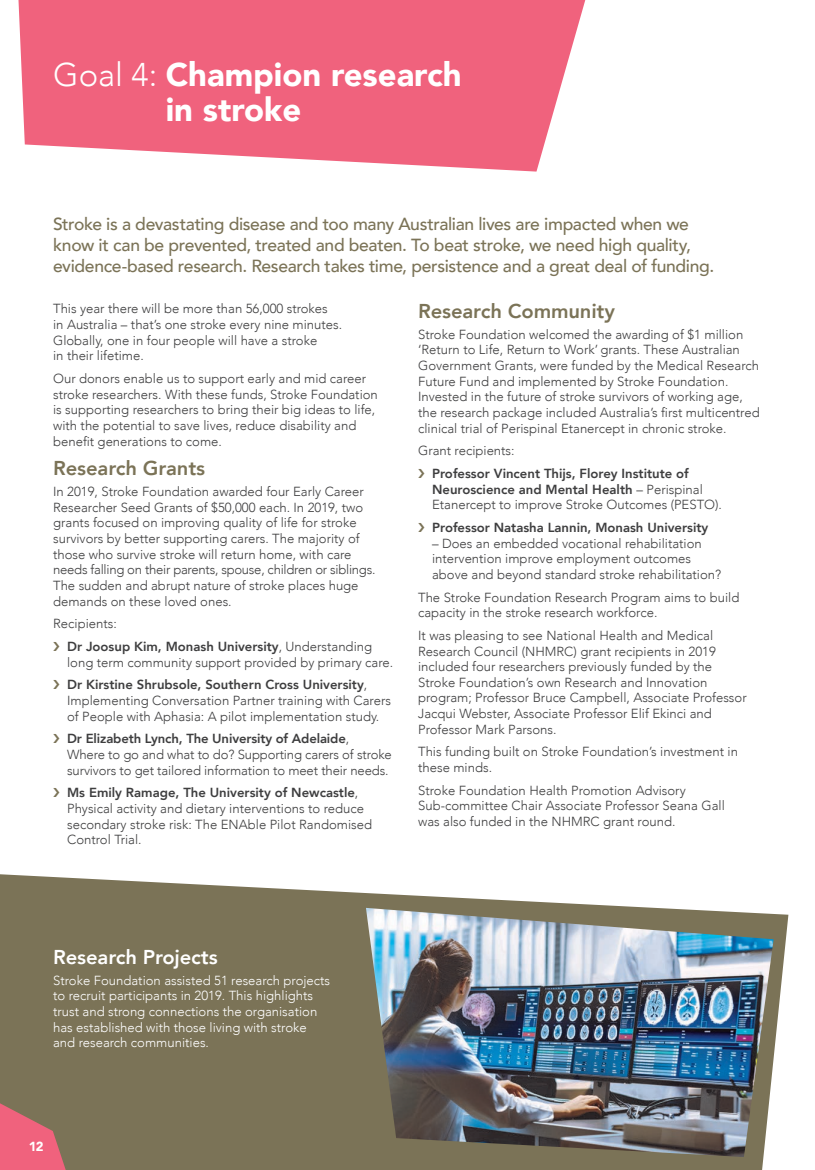
<style>
.page{position:relative;width:815px;height:1170px;background:#fff}
.page>*{position:absolute;margin:0;border:0;box-sizing:border-box;transform-origin:0 0}
.t1{font:900 32.88px/35px "Avenir";color:#fff}
.t2{font:800 20px "Avenir";color:#7b7357}
.t3{font:800 20px "Avenir";color:#fff}
.t4{font:500 17.5px/20.6px "Avenir";letter-spacing:-.02em;color:#7b7357}
.t5{font:300 13.12px/15.6px "Avenir";color:#3e3e3f}
.t6{font:800 13.12px/15.6px "Avenir";color:#3e3e3f}
.t7{font:300 13.12px/15.6px "Avenir";color:#fff}
.t8{font:900 13.12px "Avenir";color:#fff}
.s1{font-weight:300}
.s2{font-weight:800}
</style>
<div class="page">
<svg style="left:0;top:874px;width:788px;height:295px;background:#8e876f"></svg>
<svg style="left:18px;top:0;width:567px;height:171px;background:#f1748c"></svg>
<img style="left:366px;top:907px;width:408px;height:249px">
<svg style="left:0;top:1103px;width:66px;height:66px;background:#ca6770"></svg>
<h1 class="t1" style="left:166px;top:56px;width:297px;text-indent:-113px"><span class="s1">Goal 4:</span> Champion research in stroke</h1>
<p class="t4" style="left:53px;top:213px;width:663px">Stroke is a devastating disease and too many Australian lives are impacted when we know it can be prevented, treated and beaten. To beat stroke, we need high quality, evidence-based research. Research takes time, persistence and a great deal of funding.</p>
<p class="t5" style="left:53px;top:301px;width:290px">This year there will be more than 56,000 strokes<br>in Australia – that’s one stroke every nine minutes.<br>Globally, one in four people will have a stroke<br>in their lifetime.</p>
<p class="t5" style="left:53px;top:371px;width:326px">Our donors enable us to support early and mid career stroke researchers. With these funds, Stroke Foundation is supporting researchers to bring their big ideas to life, with the potential to save lives, reduce disability and benefit generations to come.</p>
<h2 class="t2" style="left:53px;top:452px;width:154px">Research Grants</h2>
<p class="t5" style="left:53px;top:484px;width:324px">In 2019, Stroke Foundation awarded four Early Career Researcher Seed Grants of $50,000 each. In 2019, two grants focused on improving quality of life for stroke survivors by better supporting carers. The majority of those who survive stroke will return home, with care needs falling on their parents, spouse, children or siblings.<br>The sudden and abrupt nature of stroke places huge demands on these loved ones.</p>
<p class="t6" style="left:67px;top:612px;width:307px;line-height:22.8px;text-indent:-14px"><span class="s1">Recipients:<br></span>Dr Joosup Kim, Monash University<span class="s1">, Understanding</span></p>
<p class="t5" style="left:67px;top:650px;width:328px;line-height:22.8px">long term community support provided by primary care.<br><span class="s2">Dr Kirstine Shrubsole, Southern Cross University</span>,</p>
<p class="t5" style="left:67px;top:692px;width:325px">Implementing Conversation Partner training with Carers of People with Aphasia: A pilot implementation study.</p>
<p class="t5" style="left:67px;top:731px;width:326px"><span class="s2">Dr Elizabeth Lynch, The University of Adelaide</span>,<br>Where to go and what to do? Supporting carers of stroke survivors to get tailored information to meet their needs.</p>
<p class="t5" style="left:67px;top:785px;width:306px"><span class="s2">Ms Emily Ramage, The University of Newcastle</span>, Physical activity and dietary interventions to reduce secondary stroke risk: The ENAble Pilot Randomised Control Trial.</p>
<h2 class="t2" style="left:418px;top:295px;width:198px">Research Community</h2>
<p class="t5" style="left:418px;top:326px;width:343px">Stroke Foundation welcomed the awarding of $1 million ‘Return to Life, Return to Work’ grants. These Australian Government Grants, were funded by the Medical Research Future Fund and implemented by Stroke Foundation.<br>Invested in the future of stroke survivors of working age, the research package included Australia’s first multicentred clinical trial of Perispinal Etanercept in chronic stroke.</p>
<p class="t5" style="left:418px;top:443px;width:98px">Grant recipients:</p>
<p class="t6" style="left:432px;top:465px;width:291px">Professor Vincent Thijs, Florey Institute of<br>Neuroscience and Mental Health <span class="s1">– Perispinal<br>Etanercept to improve Stroke Outcomes (PESTO).</span></p>
<p class="t6" style="left:432px;top:519px;width:278px">Professor Natasha Lannin, Monash University</p>
<p class="t5" style="left:432px;top:535px;width:291px">– Does an embedded vocational rehabilitation intervention improve employment outcomes above and beyond standard stroke rehabilitation?</p>
<p class="t5" style="left:418px;top:589px;width:323px">The Stroke Foundation Research Program aims to build capacity in the stroke research workforce.</p>
<p class="t5" style="left:418px;top:627px;width:330px">It was pleasing to see National Health and Medical Research Council (NHMRC) grant recipients in 2019 included four researchers previously funded by the Stroke Foundation’s own Research and Innovation program; Professor Bruce Campbell, Associate Professor Jacqui Webster, Associate Professor Elif Ekinci and Professor Mark Parsons.</p>
<p class="t5" style="left:418px;top:744px;width:321px">This funding built on Stroke Foundation’s investment in these minds.</p>
<p class="t5" style="left:418px;top:782px;width:308px">Stroke Foundation Health Promotion Advisory<br>Sub-committee Chair Associate Professor Seana Gall was also funded in the NHMRC grant round.</p>
<h2 class="t3" style="left:53px;top:941px;width:167px">Research Projects</h2>
<p class="t7" style="left:53px;top:972px;width:279px">Stroke Foundation assisted 51 research projects to recruit participants in 2019. This highlights trust and strong connections the organisation has established with those living with stroke and research communities.</p>
<p class="t8" style="left:29px;top:1135px;width:17px">12</p>
</div>
